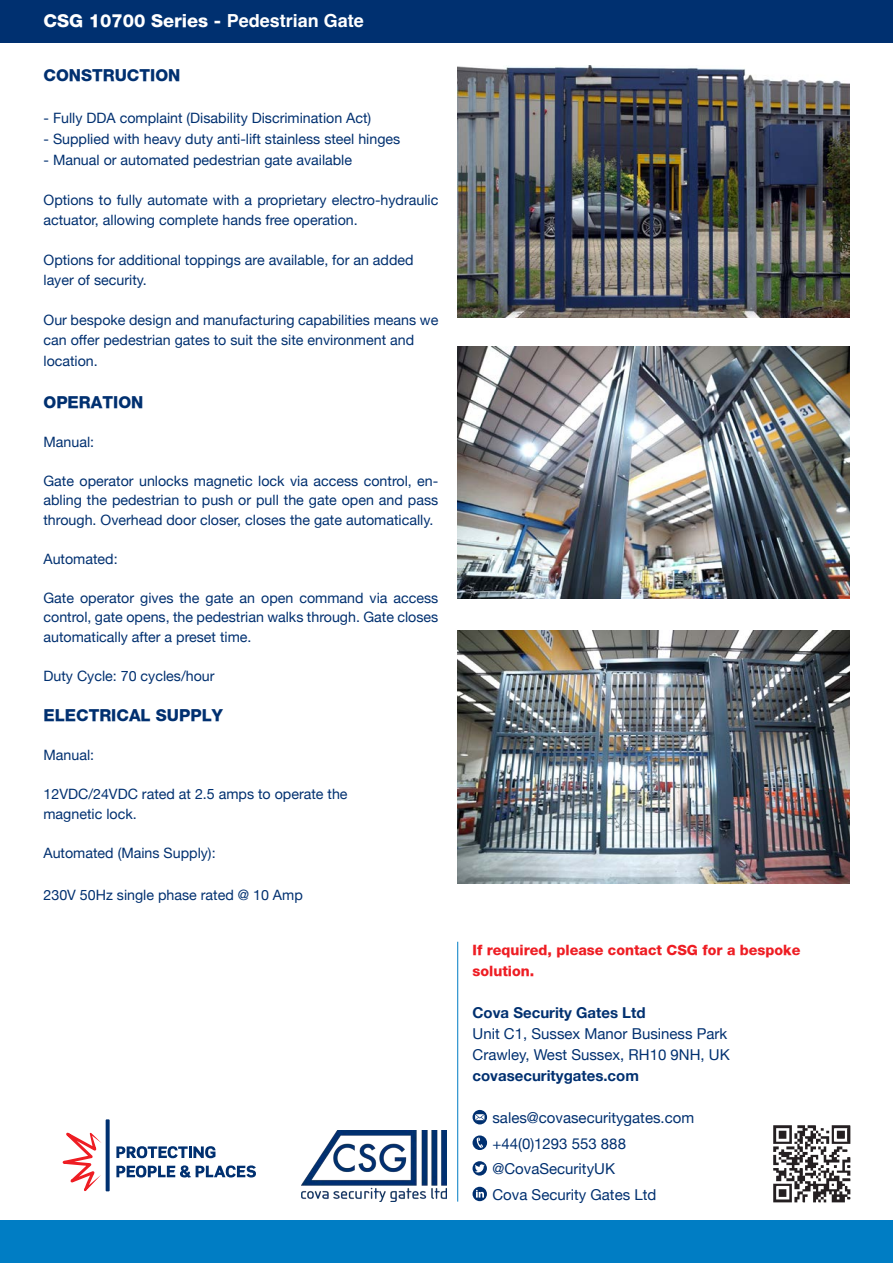
<style>
.page{position:relative;width:893px;height:1263px;background:#fff}
.page>*{position:absolute;margin:0;border:0;box-sizing:border-box;transform-origin:0 0}
.t1{font:800 18px "Helvetica Neue";color:#fff}
.t2{font:800 16.5px "Helvetica Neue";color:#003070}
.t3{font:15px "Helvetica Neue";color:#003070}
.t4{font:700 15px "Helvetica Neue";color:#003070}
.t5{font:14.25px/19.5px "Helvetica Neue";color:#003070}
.t6{font:800 14.25px "Helvetica Neue";color:#ee1d23}
.s1{font-family:"Helvetica";font-weight:700}
</style>
<div class="page">
<div style="left:0;top:1220px;width:893px;height:43px;background:#007dc4"></div>
<div style="left:0;top:0;width:893px;height:42px;background:#003070"></div>
<img style="left:457px;top:65px;width:392px;height:253px">
<img style="left:457px;top:346px;width:392px;height:253px">
<img style="left:457px;top:631px;width:392px;height:252px">
<hr style="left:457px;top:942px;width:1px;height:259px;background:#007dc4">
<svg style="left:472px;top:1187px;width:15px;height:14px"></svg>
<svg style="left:473px;top:1161px;width:14px;height:14px"></svg>
<svg style="left:473px;top:1135px;width:14px;height:15px"></svg>
<svg style="left:473px;top:1110px;width:14px;height:14px"></svg>
<img style="left:773px;top:1125px;width:78px;height:78px">
<img style="left:302px;top:1130px;width:144px;height:71px">
<svg style="left:106px;top:1119px;width:4px;height:72px"></svg>
<svg style="left:63px;top:1132px;width:38px;height:59px"></svg>
<svg style="left:116px;top:1146px;width:99px;height:12px"></svg>
<svg style="left:116px;top:1165px;width:140px;height:12px"></svg>
<p class="t1" style="left:44px;top:10px;width:322px">CSG 10700 Series - <span class="s1">Pedestrian Gate</span></p>
<p class="t2" style="left:44px;top:65px;width:138px">CONSTRUCTION</p>
<p class="t5" style="left:44px;top:109px;width:329px">- Fully DDA complaint (Disability Discrimination Act)</p>
<p class="t5" style="left:44px;top:130px;width:358px">- Supplied with heavy duty anti-lift stainless steel hinges</p>
<p class="t5" style="left:44px;top:151px;width:310px">- Manual or automated pedestrian gate available</p>
<p class="t5" style="left:44px;top:191px;width:396px">Options to fully automate with a proprietary electro-hydraulic actuator, allowing complete hands free operation.</p>
<p class="t5" style="left:44px;top:251px;width:372px">Options for additional toppings are available, for an added</p>
<p class="t5" style="left:44px;top:271px;width:105px">layer of security.</p>
<p class="t5" style="left:44px;top:311px;width:396px">Our bespoke design and manufacturing capabilities means we can offer pedestrian gates to suit the site environment and</p>
<p class="t5" style="left:44px;top:352px;width:56px">location.</p>
<p class="t2" style="left:44px;top:392px;width:101px">OPERATION</p>
<p class="t5" style="left:44px;top:433px;width:52px">Manual:</p>
<p class="t5" style="left:44px;top:472px;width:396px;text-align:justify">Gate operator unlocks magnetic lock via access control, en&shy;abling the pedestrian to push or pull the gate open and pass through. Overhead door closer, closes the gate automatically.</p>
<p class="t5" style="left:44px;top:550px;width:76px">Automated:</p>
<p class="t5" style="left:44px;top:589px;width:396px;text-align:justify">Gate operator gives the gate an open command via access control, gate opens, the pedestrian walks through. Gate closes automatically after a preset time.</p>
<p class="t5" style="left:44px;top:667px;width:173px">Duty Cycle: 70 cycles/hour</p>
<p class="t2" style="left:44px;top:706px;width:181px">ELECTRICAL SUPPLY</p>
<p class="t5" style="left:44px;top:746px;width:52px">Manual:</p>
<p class="t5" style="left:44px;top:785px;width:306px">12VDC/24VDC rated at 2.5 amps to operate the</p>
<p class="t5" style="left:44px;top:805px;width:95px">magnetic lock.</p>
<p class="t5" style="left:44px;top:844px;width:174px">Automated (Mains Supply):</p>
<p class="t5" style="left:44px;top:886px;width:261px">230V 50Hz single phase rated @ 10 Amp</p>
<p class="t6" style="left:472px;top:942px;width:329px">If required, please contact CSG for a bespoke</p>
<p class="t6" style="left:472px;top:963px;width:63px">solution.</p>
<p class="t4" style="left:472px;top:1001px;width:175px">Cova Security Gates Ltd</p>
<p class="t3" style="left:472px;top:1023px;width:256px">Unit C1, Sussex Manor Business Park</p>
<p class="t3" style="left:472px;top:1044px;width:259px">Crawley, West Sussex, RH10 9NH, UK</p>
<p class="t4" style="left:472px;top:1064px;width:168px">covasecuritygates.com</p>
<p class="t3" style="left:492px;top:1107px;width:203px">sales@covasecuritygates.com</p>
<p class="t3" style="left:492px;top:1133px;width:135px">+44(0)1293 553 888</p>
<p class="t3" style="left:492px;top:1158px;width:124px">@CovaSecurityUK</p>
<p class="t3" style="left:492px;top:1184px;width:165px">Cova Security Gates Ltd</p>
</div>
